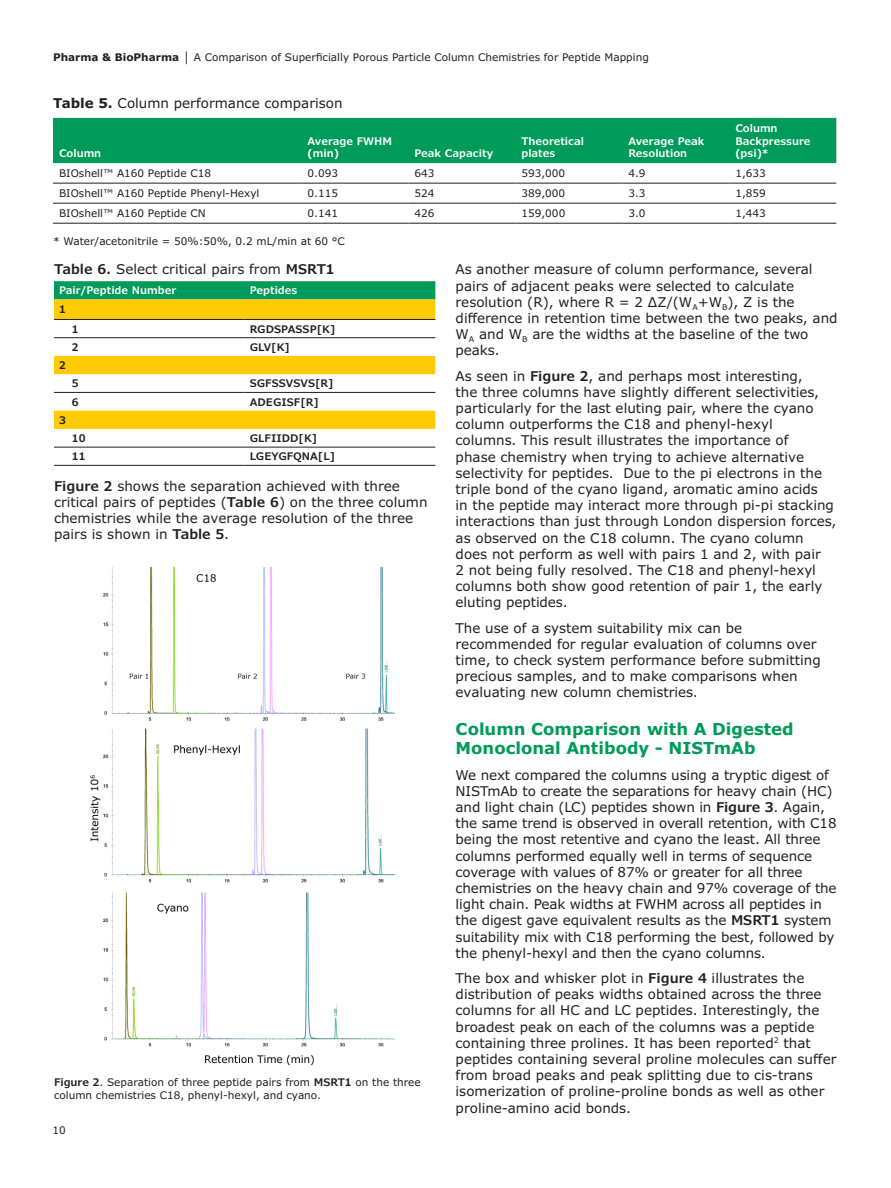
<style>
.page{position:relative;width:891px;height:1188px;background:#fff}
.page>*{position:absolute;margin:0;border:0;box-sizing:border-box;transform-origin:0 0}
.t1{font:700 16.5px/19.5px "Verdana Pro";color:#009b5a}
.t2{font:13.5px/16.2px "Verdana Pro";color:#231f20}
.t3{font:10.5px/12.6px "Verdana Pro";color:#231f20}
.t4{font:600 10.5px/12.6px "Verdana Pro";color:#fff}
.t5{font:600 10.5px "Verdana Pro";color:#231f20}
.s1{font-weight:700}
.s2{font-weight:600}
</style>
<div class="page">
<div style="left:53px;top:118px;width:783px;height:45px;background:#009b5a"></div>
<hr style="left:53px;top:183px;width:249px;height:1px;background:#231f20">
<hr style="left:302px;top:183px;width:106px;height:1px;background:#231f20">
<hr style="left:408px;top:183px;width:107px;height:1px;background:#231f20">
<hr style="left:515px;top:183px;width:107px;height:1px;background:#231f20">
<hr style="left:622px;top:183px;width:107px;height:1px;background:#231f20">
<hr style="left:729px;top:183px;width:107px;height:1px;background:#231f20">
<hr style="left:53px;top:203px;width:249px;height:1px;background:#231f20">
<hr style="left:302px;top:203px;width:106px;height:1px;background:#231f20">
<hr style="left:408px;top:203px;width:107px;height:1px;background:#231f20">
<hr style="left:515px;top:203px;width:107px;height:1px;background:#231f20">
<hr style="left:622px;top:203px;width:107px;height:1px;background:#231f20">
<hr style="left:729px;top:203px;width:107px;height:1px;background:#231f20">
<hr style="left:53px;top:223px;width:249px;height:1px;background:#231f20">
<hr style="left:302px;top:223px;width:106px;height:1px;background:#231f20">
<hr style="left:408px;top:223px;width:107px;height:1px;background:#231f20">
<hr style="left:515px;top:223px;width:107px;height:1px;background:#231f20">
<hr style="left:622px;top:223px;width:107px;height:1px;background:#231f20">
<hr style="left:729px;top:223px;width:107px;height:1px;background:#231f20">
<div style="left:54px;top:281px;width:381px;height:18px;background:#009b5a"></div>
<svg style="left:54px;top:299px;width:381px;height:130px"></svg>
<hr style="left:54px;top:337px;width:191px;height:1px;background:#231f20">
<hr style="left:245px;top:337px;width:190px;height:1px;background:#231f20">
<hr style="left:54px;top:392px;width:191px;height:1px;background:#231f20">
<hr style="left:245px;top:392px;width:190px;height:1px;background:#231f20">
<hr style="left:54px;top:447px;width:191px;height:1px;background:#231f20">
<hr style="left:245px;top:447px;width:190px;height:1px;background:#231f20">
<hr style="left:54px;top:465px;width:191px;height:1px;background:#231f20">
<hr style="left:245px;top:465px;width:190px;height:1px;background:#231f20">
<hr style="left:54px;top:319px;width:191px;height:1px;background:#231f20">
<hr style="left:245px;top:319px;width:190px;height:1px;background:#231f20">
<img style="left:90px;top:566px;width:305px;height:500px">
<p class="t3" style="left:53px;top:51px;width:597px"><span class="s1">Pharma &amp; BioPharma</span> │ A Comparison of Superficially Porous Particle Column Chemistries for Peptide Mapping</p>
<p class="t2" style="left:53px;top:95px;width:291px"><span class="s1">Table 5.</span> Column performance comparison</p>
<p class="t4" style="left:59px;top:147px;width:44px">Column</p>
<p class="t4" style="left:308px;top:134px;width:86px">Average FWHM (min)</p>
<p class="t4" style="left:414px;top:147px;width:80px">Peak Capacity</p>
<p class="t4" style="left:521px;top:134px;width:64px">Theoretical plates</p>
<p class="t4" style="left:628px;top:134px;width:78px">Average Peak<br>Resolution</p>
<p class="t4" style="left:735px;top:122px;width:77px">Column<br>Backpressure (psi)*</p>
<p class="t3" style="left:59px;top:167px;width:153px">BIOshell™ A160 Peptide C18</p>
<p class="t3" style="left:308px;top:167px;width:32px">0.093</p>
<p class="t3" style="left:414px;top:167px;width:22px">643</p>
<p class="t3" style="left:521px;top:167px;width:45px">593,000</p>
<p class="t3" style="left:628px;top:167px;width:19px">4.9</p>
<p class="t3" style="left:735px;top:167px;width:32px">1,633</p>
<p class="t3" style="left:59px;top:187px;width:202px">BIOshell™ A160 Peptide Phenyl-Hexyl</p>
<p class="t3" style="left:308px;top:187px;width:32px">0.115</p>
<p class="t3" style="left:414px;top:187px;width:22px">524</p>
<p class="t3" style="left:521px;top:187px;width:45px">389,000</p>
<p class="t3" style="left:628px;top:187px;width:19px">3.3</p>
<p class="t3" style="left:735px;top:187px;width:32px">1,859</p>
<p class="t3" style="left:59px;top:207px;width:148px">BIOshell™ A160 Peptide CN</p>
<p class="t3" style="left:308px;top:207px;width:32px">0.141</p>
<p class="t3" style="left:414px;top:207px;width:22px">426</p>
<p class="t3" style="left:521px;top:207px;width:45px">159,000</p>
<p class="t3" style="left:628px;top:207px;width:19px">3.0</p>
<p class="t3" style="left:735px;top:207px;width:32px">1,443</p>
<p class="t3" style="left:53px;top:235px;width:293px">* Water/acetonitrile = 50%:50%, 0.2 mL/min at 60 °C</p>
<p class="t2" style="left:54px;top:262px;width:282px"><span class="s2">Table 6.</span> Select critical pairs from <span class="s2">MSRT1</span></p>
<p class="t4" style="left:59px;top:284px;width:119px">Pair/Peptide Number</p>
<p class="t4" style="left:250px;top:284px;width:49px">Peptides</p>
<p class="t5" style="left:59px;top:302px;width:8px">1</p>
<p class="t5" style="left:72px;top:322px;width:8px">1</p>
<p class="t5" style="left:250px;top:322px;width:87px">RGDSPASSP[K]</p>
<p class="t5" style="left:72px;top:340px;width:8px">2</p>
<p class="t5" style="left:250px;top:340px;width:42px">GLV[K]</p>
<p class="t5" style="left:59px;top:358px;width:8px">2</p>
<p class="t5" style="left:72px;top:377px;width:8px">5</p>
<p class="t5" style="left:250px;top:377px;width:85px">SGFSSVSVS[R]</p>
<p class="t5" style="left:72px;top:395px;width:8px">6</p>
<p class="t5" style="left:250px;top:395px;width:71px">ADEGISF[R]</p>
<p class="t5" style="left:59px;top:413px;width:8px">3</p>
<p class="t5" style="left:72px;top:431px;width:15px">10</p>
<p class="t5" style="left:250px;top:431px;width:69px">GLFIIDD[K]</p>
<p class="t5" style="left:72px;top:450px;width:15px">11</p>
<p class="t5" style="left:250px;top:450px;width:87px">LGEYGFQNA[L]</p>
<p class="t2" style="left:54px;top:478px;width:375px"><span class="s2">Figure 2</span> shows the separation achieved with three critical pairs of peptides (<span class="s2">Table 6</span>) on the three column chemistries while the average resolution of the three pairs is shown in <span class="s2">Table 5</span>.</p>
<p class="t2" style="left:456px;top:262px;width:384px">As another measure of column performance, several pairs of adjacent peaks were selected to calculate resolution (R), where R = 2 ΔZ/(W<sub>A</sub>+W<sub>B</sub>), Z is the difference in retention time between the two peaks, and W<sub>A</sub> and W<sub>B</sub> are the widths at the baseline of the two peaks.</p>
<p class="t2" style="left:456px;top:368px;width:382px">As seen in <span class="s2">Figure 2</span>, and perhaps most interesting,<br>the three columns have slightly different selectivities, particularly for the last eluting pair, where the cyano column outperforms the C18 and phenyl-hexyl columns. This result illustrates the importance of<br>phase chemistry when trying to achieve alternative selectivity for peptides. Due to the pi electrons in the triple bond of the cyano ligand, aromatic amino acids<br>in the peptide may interact more through pi-pi stacking interactions than just through London dispersion forces, as observed on the C18 column. The cyano column does not perform as well with pairs 1 and 2, with pair<br>2 not being fully resolved. The C18 and phenyl-hexyl columns both show good retention of pair 1, the early eluting peptides.</p>
<p class="t2" style="left:456px;top:620px;width:367px">The use of a system suitability mix can be recommended for regular evaluation of columns over time, to check system performance before submitting precious samples, and to make comparisons when evaluating new column chemistries.</p>
<p class="t1" style="left:456px;top:719px;width:340px">Column Comparison with A Digested<br>Monoclonal Antibody - NISTmAb</p>
<p class="t2" style="left:456px;top:767px;width:383px">We next compared the columns using a tryptic digest of NISTmAb to create the separations for heavy chain (HC) and light chain (LC) peptides shown in <span class="s2">Figure 3</span>. Again, the same trend is observed in overall retention, with C18 being the most retentive and cyano the least. All three columns performed equally well in terms of sequence coverage with values of 87% or greater for all three chemistries on the heavy chain and 97% coverage of the light chain. Peak widths at FWHM across all peptides in the digest gave equivalent results as the <span class="s2">MSRT1</span> system suitability mix with C18 performing the best, followed by the phenyl-hexyl and then the cyano columns.</p>
<p class="t2" style="left:456px;top:970px;width:382px">The box and whisker plot in <span class="s2">Figure 4</span> illustrates the distribution of peaks widths obtained across the three columns for all HC and LC peptides. Interestingly, the broadest peak on each of the columns was a peptide containing three prolines. It has been reported<sup>2</sup> that peptides containing several proline molecules can suffer from broad peaks and peak splitting due to cis-trans isomerization of proline-proline bonds as well as other proline-amino acid bonds.</p>
<p class="t3" style="left:54px;top:1076px;width:368px"><span class="s2">Figure 2</span>. Separation of three peptide pairs from <span class="s2">MSRT1</span> on the three column chemistries C18, phenyl-hexyl, and cyano.</p>
<p class="t3" style="left:53px;top:1124px;width:15px">10</p>
</div>
